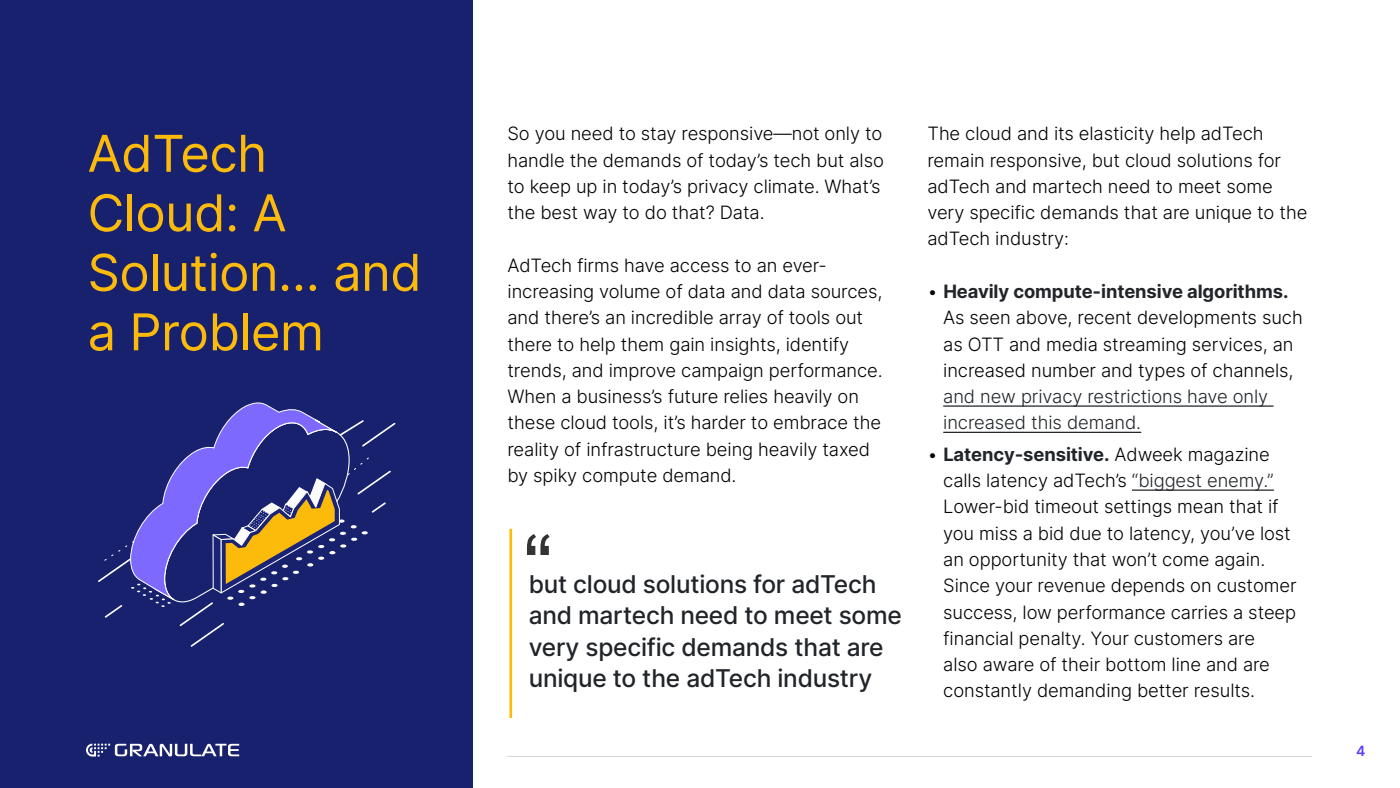
<style>
.page{position:relative;width:1400px;height:788px;background:#fff}
.page>*{position:absolute;margin:0;border:0;box-sizing:border-box;transform-origin:0 0}
.t1{font:50.75px/59.5px "Inter";letter-spacing:-.01em;color:#fcbb0b}
.t2{font:500 24.5px/31.5px "Inter";letter-spacing:-.01em;color:#212529}
.t3{font:300 18.38px/26.2px "Inter";letter-spacing:-.005em;color:#000}
.t4{font:300 18.38px/26.2px "Inter";letter-spacing:-.005em;color:#212529}
.t5{font:600 14px "Inter";color:#583ffd}
.s1{font-weight:700;color:#212529}
.s2{color:#212529}
</style>
<div class="page">
<div style="left:0;top:0;width:472px;height:788px;background:#18216e"></div>
<hr style="left:507px;top:756px;width:805px;height:1px;background:#d5d8d5">
<hr style="left:943px;top:405px;width:331px;height:1px;background:#212529">
<hr style="left:943px;top:431px;width:198px;height:2px;background:#212529">
<hr style="left:1132px;top:489px;width:142px;height:1px;background:#212529">
<hr style="left:509px;top:528px;width:3px;height:190px;background:#fcbb0b">
<svg style="left:527px;top:534px;width:23px;height:21px"></svg>
<svg style="left:98px;top:402px;width:298px;height:245px"></svg>
<svg style="left:86px;top:743px;width:153px;height:13px"></svg>
<h1 class="t1" style="left:88px;top:122px;width:336px">AdTech<br>Cloud: A<br>Solution… and a Problem</h1>
<p class="t3" style="left:508px;top:120px;width:378px">So you need to stay responsive—not only to handle the demands of today’s tech but also to keep up in today’s privacy climate. What’s the best way to do that? Data.</p>
<p class="t3" style="left:508px;top:251px;width:377px">AdTech firms have access to an ever&shy;increasing volume of data and data sources, and there’s an incredible array of tools out there to help them gain insights, identify trends, and improve campaign performance.<br>When a business’s future relies heavily on these cloud tools, it’s harder to embrace the reality of infrastructure being heavily taxed by spiky compute demand.</p>
<h2 class="t2" style="left:529px;top:567px;width:375px">but cloud solutions for adTech and martech need to meet some very specific demands that are unique to the adTech industry</h2>
<p class="t3" style="left:928px;top:120px;width:381px">The cloud and its elasticity help adTech remain responsive, but cloud solutions for adTech and martech need to meet some very specific demands that are unique to the adTech industry:</p>
<p class="t3" style="left:943px;top:278px;width:361px;text-indent:-16px">• <span class="s1">Heavily compute-intensive algorithms.<br></span>As seen above, recent developments such as OTT and media streaming services, an increased number and types of channels,</p>
<p class="t4" style="left:943px;top:383px;width:327px">and new privacy restrictions have only increased this demand.</p>
<p class="t3" style="left:943px;top:440px;width:355px;text-indent:-16px">• <span class="s1">Latency-sensitive.</span> Adweek magazine calls latency adTech’s <span class="s2">“biggest enemy.” </span>Lower-bid timeout settings mean that if you miss a bid due to latency, you’ve lost an opportunity that won’t come again.<br>Since your revenue depends on customer success, low performance carries a steep financial penalty. Your customers are<br>also aware of their bottom line and are constantly demanding better results.</p>
<p class="t5" style="left:1356px;top:740px;width:11px">4</p>
</div>
